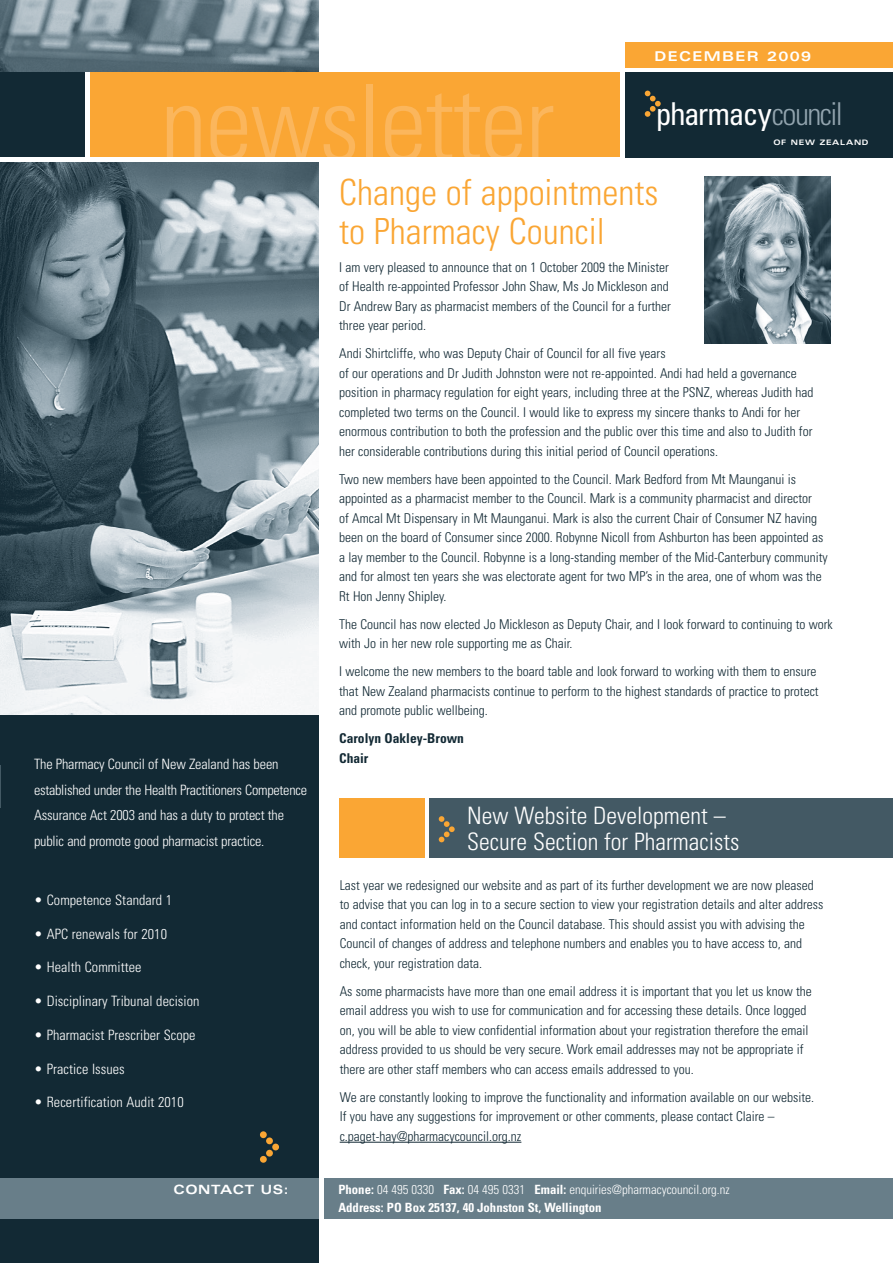
<style>
.page{position:relative;width:893px;height:1263px;background:#fff}
.page>*{position:absolute;margin:0;border:0;box-sizing:border-box;transform-origin:0 0}
.t1{font:300 condensed 105px "Univers";letter-spacing:-.015em;color:#fbb65c}
.t2{font:300 condensed 36px/39px "Univers";color:#faa634}
.t3{font:condensed 31.5px "Univers";letter-spacing:-.05em;color:#fff}
.t4{font:300 condensed 24px/25.5px "Univers";color:#fff}
.t5{font:300 condensed 14.25px/25.5px "Univers";letter-spacing:-.01em;color:#fff}
.t6{font:300 condensed 13.5px/19.5px "Univers";color:#122934}
.t7{font:700 condensed 13.5px/19.5px "Univers";color:#122934}
.t8{font:700 expanded 13.5px "Univers";letter-spacing:.1em;color:#fff}
.t9{font:700 condensed 12.75px/18px "Univers";color:#fff}
.t10{font:700 expanded 12.75px "Univers";letter-spacing:.05em;color:#fff}
.t11{font:700 expanded 7.5px "Univers";letter-spacing:.1em;color:#fff}
.s1{font-weight:300;color:#92a4ae}
.s2{font-weight:300}
</style>
<div class="page">
<div style="left:0;top:0;width:319px;height:1263px;background:#122934"></div>
<img style="left:0;top:0;width:319px;height:72px">
<img style="left:0;top:162px;width:319px;height:552px">
<div style="left:625px;top:43px;width:268px;height:25px;background:#faa634"></div>
<div style="left:625px;top:72px;width:268px;height:85px;background:#122934"></div>
<svg style="left:645px;top:91px;width:16px;height:26px"></svg>
<div style="left:89px;top:72px;width:532px;height:85px;background:#faa634"></div>
<hr style="left:85px;top:72px;width:4px;height:85px;background:#fff">
<div style="left:0;top:1178px;width:893px;height:40px;background:#687e89"></div>
<hr style="left:319px;top:1178px;width:4px;height:40px;background:#fff">
<div style="left:266px;top:1137px;width:7px;height:7px;background:#faa634;border-radius:50%"></div>
<div style="left:272px;top:1143px;width:7px;height:7px;background:#faa634;border-radius:50%"></div>
<div style="left:266px;top:1150px;width:7px;height:6px;background:#faa634;border-radius:50%"></div>
<div style="left:260px;top:1156px;width:7px;height:7px;background:#faa634;border-radius:50%"></div>
<div style="left:260px;top:1131px;width:7px;height:7px;background:#faa634;border-radius:50%"></div>
<div style="left:0;top:157px;width:621px;height:5px;background:#fff"></div>
<img style="left:705px;top:177px;width:126px;height:167px">
<hr style="left:340px;top:1142px;width:181px;height:1px;background:#122934">
<div style="left:429px;top:798px;width:464px;height:60px;background:#435964"></div>
<svg style="left:439px;top:816px;width:16px;height:26px"></svg>
<div style="left:340px;top:798px;width:85px;height:60px;background:#faa634"></div>
<h1 class="t1" style="left:160px;top:60px;width:396px">newsletter</h1>
<p class="t8" style="left:654px;top:48px;width:158px">DECEMBER 2009</p>
<h3 class="t3" style="left:656px;top:94px;width:189px">pharmacy<span class="s1">council</span></h3>
<p class="t11" style="left:773px;top:138px;width:97px">OF NEW ZEALAN D</p>
<p class="t5" style="left:34px;top:751px;width:275px">The Pharmacy Council of New Zealand has been established under the Health Practitioners Competence Assurance Act 2003 and has a duty to protect the public and promote good pharmacist practice.</p>
<p class="t5" style="left:34px;top:887px;width:140px">• Competence Standard 1</p>
<p class="t5" style="left:34px;top:921px;width:135px">• APC renewals for 2010</p>
<p class="t5" style="left:34px;top:954px;width:109px">• Health Committee</p>
<p class="t5" style="left:34px;top:988px;width:167px">• Disciplinary Tribunal decision</p>
<p class="t5" style="left:34px;top:1022px;width:163px">• Pharmacist Prescriber Scope</p>
<p class="t5" style="left:34px;top:1056px;width:92px">• Practice Issues</p>
<p class="t5" style="left:34px;top:1089px;width:151px">• Recertification Audit 2010</p>
<h2 class="t2" style="left:339px;top:172px;width:321px">Change of appointments to Pharmacy Council</h2>
<p class="t6" style="left:339px;top:257px;width:333px">I am very pleased to announce that on 1 October 2009 the Minister of Health re-appointed Professor John Shaw, Ms Jo Mickleson and Dr Andrew Bary as pharmacist members of the Council for a further three year period.</p>
<p class="t6" style="left:339px;top:344px;width:476px">Andi Shirtcliffe, who was Deputy Chair of Council for all five years<br>of our operations and Dr Judith Johnston were not re-appointed. Andi had held a governance position in pharmacy regulation for eight years, including three at the PSNZ, whereas Judith had completed two terms on the Council. I would like to express my sincere thanks to Andi for her enormous contribution to both the profession and the public over this time and also to Judith for her considerable contributions during this initial period of Council operations.</p>
<p class="t6" style="left:339px;top:469px;width:490px">Two new members have been appointed to the Council. Mark Bedford from Mt Maunganui is appointed as a pharmacist member to the Council. Mark is a community pharmacist and director<br>of Amcal Mt Dispensary in Mt Maunganui. Mark is also the current Chair of Consumer NZ having been on the board of Consumer since 2000. Robynne Nicoll from Ashburton has been appointed as a lay member to the Council. Robynne is a long-standing member of the Mid-Canterbury community and for almost ten years she was electorate agent for two MP’s in the area, one of whom was the Rt Hon Jenny Shipley.</p>
<p class="t6" style="left:339px;top:614px;width:495px">The Council has now elected Jo Mickleson as Deputy Chair, and I look forward to continuing to work with Jo in her new role supporting me as Chair.</p>
<p class="t6" style="left:339px;top:662px;width:481px">I welcome the new members to the board table and look forward to working with them to ensure that New Zealand pharmacists continue to perform to the highest standards of practice to protect and promote public wellbeing.</p>
<p class="t7" style="left:339px;top:729px;width:126px">Carolyn Oakley-Brown<br>Chair</p>
<h3 class="t4" style="left:467px;top:803px;width:274px">New Website Development –<br>Secure Section for Pharmacists</h3>
<p class="t6" style="left:340px;top:875px;width:485px">Last year we redesigned our website and as part of its further development we are now pleased to advise that you can log in to a secure section to view your registration details and alter address and contact information held on the Council database. This should assist you with advising the Council of changes of address and telephone numbers and enables you to have access to, and check, your registration data.</p>
<p class="t6" style="left:340px;top:981px;width:474px">As some pharmacists have more than one email address it is important that you let us know the email address you wish to use for communication and for accessing these details. Once logged on, you will be able to view confidential information about your registration therefore the email address provided to us should be very secure. Work email addresses may not be appropriate if there are other staff members who can access emails addressed to you.</p>
<p class="t6" style="left:340px;top:1087px;width:476px">We are constantly looking to improve the functionality and information available on our website.<br>If you have any suggestions for improvement or other comments, please contact Claire – c.paget-hay@pharmacycouncil.org.nz</p>
<p class="t10" style="left:173px;top:1182px;width:117px">CONTACT US:</p>
<p class="t9" style="left:338px;top:1180px;width:393px">Phone: <span class="s2">04 495 0330</span> Fax: <span class="s2">04 495 0331</span> Email: <span class="s2">enquiries@pharmacycouncil.org.nz<br></span>Address: PO Box 25137, 40 Johnston St, Wellington</p>
</div>
